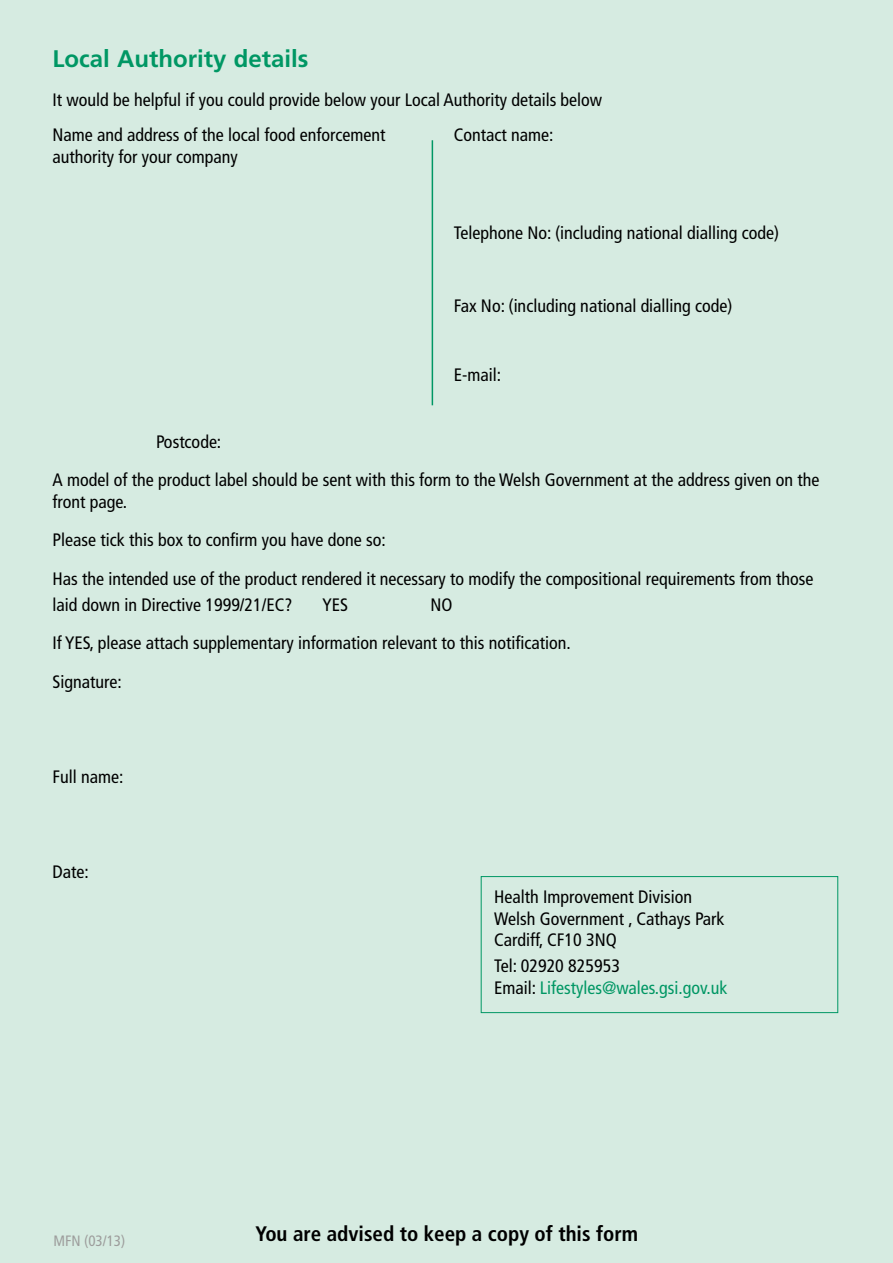
<style>
.page{position:relative;width:893px;height:1263px;background:#d6ebe1}
.page>*{position:absolute;margin:0;border:0;box-sizing:border-box;transform-origin:0 0}
.Heading{font:700 24px "Frutiger LT Std";color:#009764}
.t1{font:700 condensed 21px "Frutiger LT Std";color:#000}
.body_text{font:condensed 18px/21.6px "Frutiger LT Std";color:#000}
.t2{font:condensed 18px "Frutiger LT Std";color:#009764}
.t3{font:condensed 15px "Frutiger LT Std";color:#9d9d9c}
.s1{color:#000}
</style>
<div class="page">
<hr style="left:432px;top:140px;width:1px;height:265px;background:#009764">
<div style="left:481px;top:876px;width:357px;height:137px;border:1px solid #009764"></div>
<p class="Heading" style="left:52px;top:45px;width:258px">Local Authority details</p>
<p class="body_text" style="left:52px;top:89px;width:551px">It would be helpful if you could provide below your Local Authority details below</p>
<p class="body_text" style="left:52px;top:124px;width:334px">Name and address of the local food enforcement authority for your company</p>
<p class="body_text" style="left:156px;top:431px;width:67px">Postcode:</p>
<p class="body_text" style="left:454px;top:124px;width:101px">Contact name:</p>
<p class="body_text" style="left:454px;top:222px;width:327px">Telephone No: (including national dialling code)</p>
<p class="body_text" style="left:454px;top:295px;width:280px">Fax No: (including national dialling code)</p>
<p class="body_text" style="left:454px;top:364px;width:49px">E-mail:</p>
<p class="body_text" style="left:52px;top:469px;width:768px">A model of the product label should be sent with this form to the Welsh Government at the address given on the front page.</p>
<p class="body_text" style="left:52px;top:529px;width:335px">Please tick this box to confirm you have done so:</p>
<p class="body_text" style="left:52px;top:568px;width:762px">Has the intended use of the product rendered it necessary to modify the compositional requirements from those</p>
<p class="body_text" style="left:52px;top:594px;width:242px">laid down in Directive 1999/21/EC?</p>
<p class="body_text" style="left:322px;top:594px;width:27px">YES</p>
<p class="body_text" style="left:430px;top:594px;width:24px">NO</p>
<p class="body_text" style="left:52px;top:632px;width:520px">If YES, please attach supplementary information relevant to this notification.</p>
<p class="body_text" style="left:52px;top:671px;width:71px">Signature:</p>
<p class="body_text" style="left:52px;top:766px;width:72px">Full name:</p>
<p class="body_text" style="left:52px;top:861px;width:38px">Date:</p>
<p class="body_text" style="left:494px;top:886px;width:199px">Health Improvement Division</p>
<p class="body_text" style="left:494px;top:908px;width:232px">Welsh Government , Cathays Park</p>
<p class="body_text" style="left:494px;top:929px;width:124px">Cardiff, CF10 3NQ</p>
<p class="body_text" style="left:494px;top:955px;width:127px">Tel: 02920 825953</p>
<p class="t2" style="left:494px;top:977px;width:235px"><span class="s1">Email:</span> Lifestyles@wales.gsi.gov.uk</p>
<p class="t3" style="left:53px;top:1231px;width:73px">MFN (03/13)</p>
<p class="t1" style="left:256px;top:1221px;width:384px">You are advised to keep a copy of this form</p>
</div>
